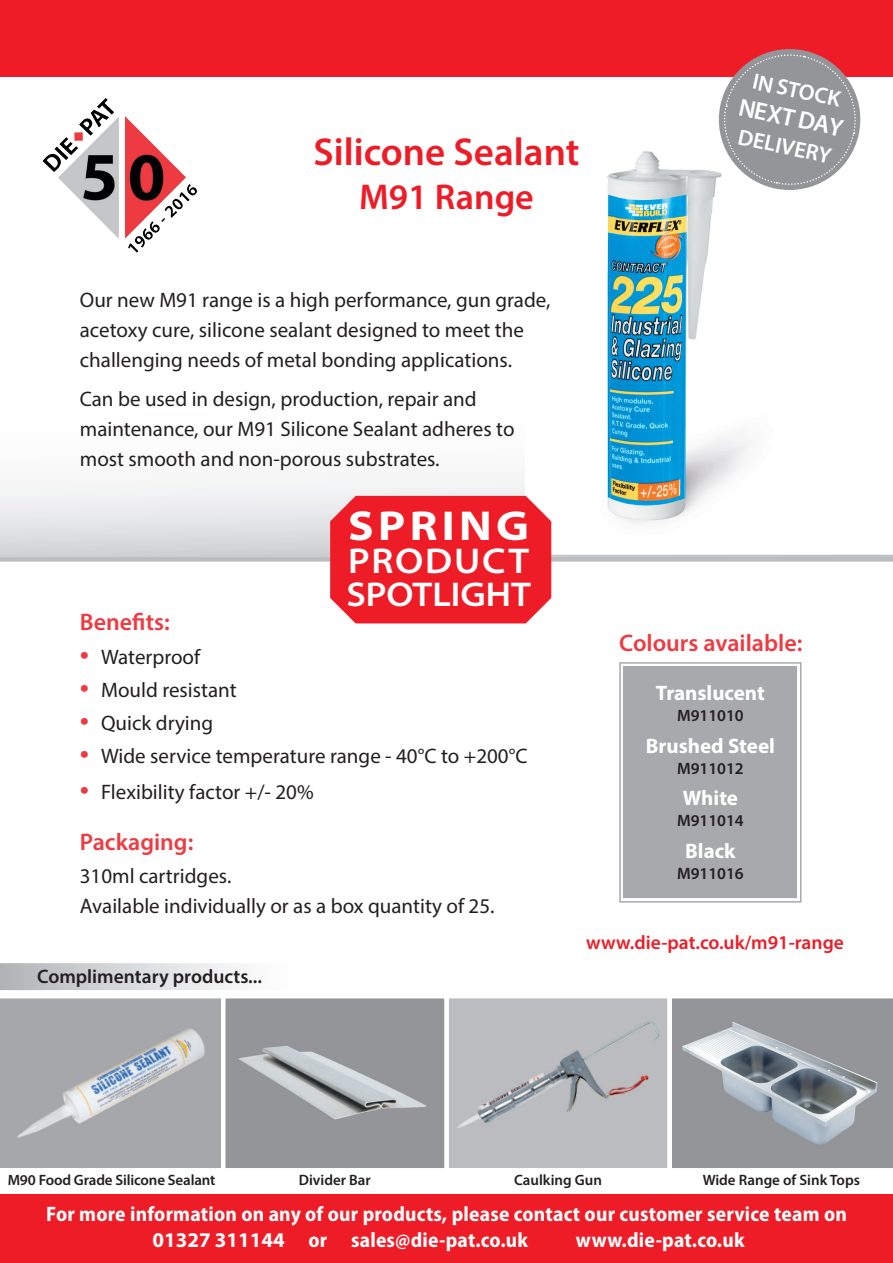
<style>
.page{position:relative;width:893px;height:1263px;background:#fff}
.page>*{position:absolute;margin:0;border:0;box-sizing:border-box;transform-origin:0 0}
.t1{font:700 semi-expanded 42px "Myriad Pro";letter-spacing:.1em;color:#fff;scale:1.04 1}
.t2{font:600 39px "Myriad Pro";color:#ee1c26}
.t3{font:600 36px "Myriad Pro";color:#ee1c26}
.t4{font:600 semi-expanded 36px "Myriad Pro";letter-spacing:.05em;color:#fff}
.t5{font:600 semi-expanded 34.5px "Myriad Pro";color:#fff}
.t6{font:600 24.9px "Myriad Pro";color:#fff}
.t7{font:600 24px "Myriad Pro";color:#ee3a41}
.t8{font:600 22.35px "Myriad Pro";color:#fff}
.t9{font:21px/30px "Myriad Pro";color:#231f20}
.t10{font:700 semi-condensed 21px "Myriad Pro";letter-spacing:.01em;color:#fff}
.t11{font:700 21px "Myriad Pro";color:#fff}
.t12{font:600 19.5px "Myriad Pro";color:#ee1c26}
.t13{font:600 19.5px "Myriad Pro";color:#231f20}
.t14{font:600 16.5px "Myriad Pro";color:#231f20}
.t15{font:600 15px "Myriad Pro";color:#231f20}
.s1{font-size:33px;color:#ee3a41}
.s2{font-stretch:normal}
</style>
<div class="page">
<svg style="left:0;top:478px;width:893px;height:79px"></svg>
<div style="left:0;top:1195px;width:893px;height:68px;background:#ee1c26"></div>
<img style="left:42px;top:98px;width:155px;height:155px">
<div style="left:0;top:0;width:893px;height:77px;background:#ee1c26"></div>
<svg style="left:0;top:963px;width:893px;height:205px"></svg>
<img style="left:526px;top:151px;width:367px;height:405px">
<svg style="left:619px;top:662px;width:183px;height:241px;background:#adaeb2"></svg>
<div style="left:624px;top:667px;width:173px;height:231px;border:4px solid #a8a9ad"></div>
<div style="left:0;top:557px;width:893px;height:5px;background:#bcbdc0"></div>
<div style="left:330px;top:496px;width:221px;height:127px;background:#ee1c26"></div>
<svg style="left:712px;top:49px;width:155px;height:147px"></svg>
<p class="t2" style="left:313px;top:127px;width:267px">Silicone Sealant</p>
<p class="t3" style="left:359px;top:174px;width:176px">M91 Range</p>
<p class="t8" style="left:756px;top:67px;width:91px;rotate:12deg">IN STOCK</p>
<p class="t6" style="left:742px;top:91px;width:107px;rotate:12deg">NEXT DAY</p>
<p class="t8" style="left:741px;top:122px;width:96px;rotate:12deg">DELIVERY</p>
<p class="t9" style="left:80px;top:285px;width:472px">Our new M91 range is a high performance, gun grade, acetoxy cure, silicone sealant designed to meet the challenging needs of metal bonding applications.</p>
<p class="t9" style="left:80px;top:383px;width:436px">Can be used in design, production, repair and maintenance, our M91 Silicone Sealant adheres to most smooth and non-porous substrates.</p>
<p class="t1" style="left:348px;top:502px;width:176px">SPRING</p>
<p class="t4" style="left:348px;top:541px;width:183px">PRODUCT</p>
<p class="t5" style="left:346px;top:575px;width:186px">SPOTLIGHT</p>
<p class="t7" style="left:80px;top:606px;width:91px">Benefits:</p>
<p class="t9" style="left:80px;top:642px;width:122px"><span class="s1">•</span> Waterproof</p>
<p class="t9" style="left:80px;top:675px;width:158px"><span class="s1">•</span> Mould resistant</p>
<p class="t9" style="left:80px;top:708px;width:135px"><span class="s1">•</span> Quick drying</p>
<p class="t9" style="left:80px;top:741px;width:449px"><span class="s1">•</span> Wide service temperature range - 40°C to +200°C</p>
<p class="t9" style="left:80px;top:777px;width:235px"><span class="s1">•</span> Flexibility factor +/- 20%</p>
<p class="t7" style="left:80px;top:827px;width:115px">Packaging:</p>
<p class="t9" style="left:80px;top:860px;width:153px">310ml cartridges.</p>
<p class="t9" style="left:80px;top:890px;width:416px">Available individually or as a box quantity of 25.</p>
<p class="t13" style="left:37px;top:964px;width:226px">Complimentary products...</p>
<p class="t7" style="left:619px;top:627px;width:185px">Colours available:</p>
<p class="t11" style="left:656px;top:679px;width:110px">Translucent</p>
<p class="t14" style="left:677px;top:705px;width:68px">M911010</p>
<p class="t11" style="left:646px;top:732px;width:130px">Brushed Steel</p>
<p class="t14" style="left:677px;top:758px;width:68px">M911012</p>
<p class="t11" style="left:683px;top:785px;width:57px">White</p>
<p class="t14" style="left:677px;top:810px;width:68px">M911014</p>
<p class="t11" style="left:685px;top:837px;width:52px">Black</p>
<p class="t14" style="left:677px;top:863px;width:68px">M911016</p>
<p class="t12" style="left:586px;top:930px;width:259px">www.die-pat.co.uk/m91-range</p>
<p class="t15" style="left:8px;top:1170px;width:209px">M90 Food Grade Silicone Sealant</p>
<p class="t15" style="left:299px;top:1170px;width:74px">Divider Bar</p>
<p class="t15" style="left:514px;top:1170px;width:89px">Caulking Gun</p>
<p class="t15" style="left:703px;top:1170px;width:159px">Wide Range of Sink Tops</p>
<p class="t10" style="left:46px;top:1202px;width:802px">For more information on any of our products, please contact our customer service team on</p>
<p class="t10" style="left:152px;top:1228px;width:377px"><span class="s2">01327 311144</span> or sales@die-pat.co.uk</p>
<p class="t10" style="left:576px;top:1228px;width:170px">www.die-pat.co.uk</p>
</div>
